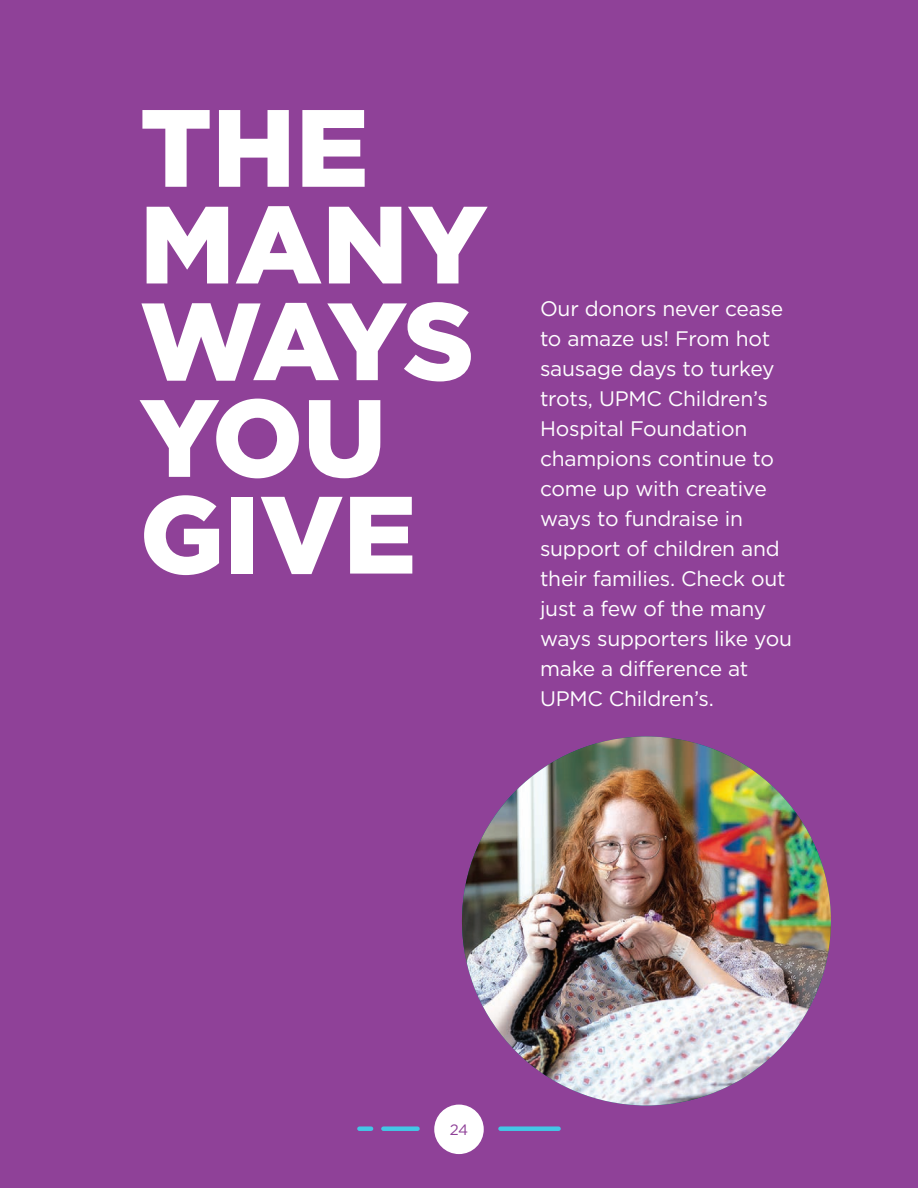
<style>
.page{position:relative;width:918px;height:1188px;background:#8f4198}
.page>*{position:absolute;margin:0;border:0;box-sizing:border-box;transform-origin:0 0}
.t1{font:900 109.65px/96.8px "Gotham";color:#fff}
.t2{font:21px/30px "Gotham";letter-spacing:-.01em;color:#fff}
.t3{font:15px "Gotham";color:#8f4198}
</style>
<div class="page">
<img style="left:462px;top:736px;width:369px;height:369px;border-radius:184px">
<div style="left:434px;top:1105px;width:50px;height:49px;background:#fff;border-radius:50%"></div>
<div style="left:500px;top:1126px;width:59px;height:5px;background:#43c6e6"></div>
<div style="left:359px;top:1126px;width:12px;height:5px;background:#43c6e6"></div>
<div style="left:383px;top:1126px;width:35px;height:5px;background:#43c6e6"></div>
<h1 class="t1" style="left:140px;top:98px;width:349px">THE<br>MANY<br>WAYS<br>YOU<br>GIVE</h1>
<p class="t2" style="left:540px;top:293px;width:254px">Our donors never cease to amaze us! From hot sausage days to turkey trots, UPMC Children’s<br>Hospital Foundation champions continue to come up with creative ways to fundraise in support of children and their families. Check out just a few of the many ways supporters like you make a difference at<br>UPMC Children’s.</p>
<p class="t3" style="left:450px;top:1120px;width:20px">24</p>
</div>
